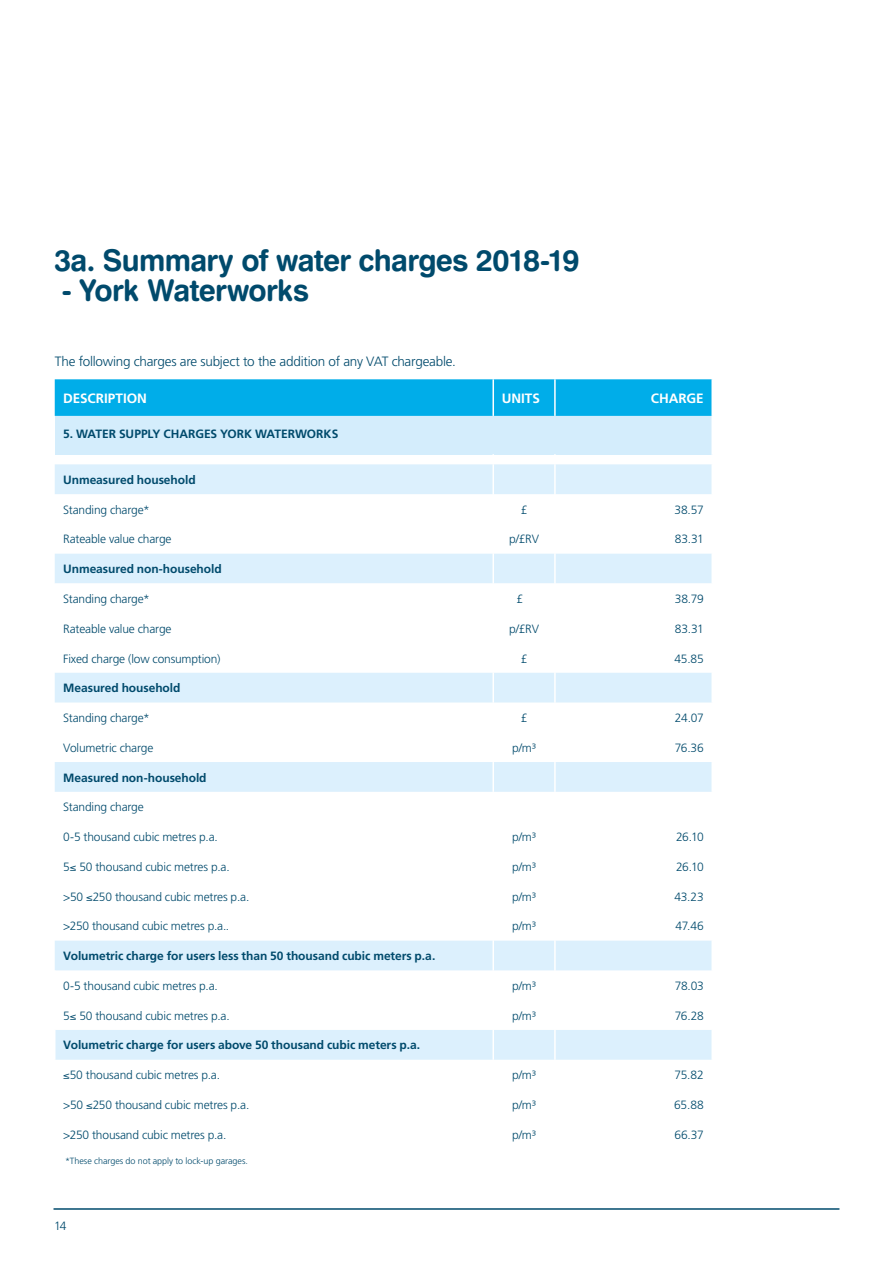
<style>
.page{position:relative;width:893px;height:1263px;background:#fff}
.page>*{position:absolute;margin:0;border:0;box-sizing:border-box;transform-origin:0 0}
.t1{font:30px "Swiss 721 BT Bold Rounded";letter-spacing:-.025em;color:#004a6c}
.t2{font:300 13.5px "Frutiger";letter-spacing:-.02em;color:#004a6c}
.t3{font:700 13.5px "Frutiger";color:#fff}
.t4{font:300 12px "Frutiger";letter-spacing:-.015em;color:#004a6c}
.t5{font:700 12px "Frutiger";letter-spacing:-.005em;color:#004a6c}
.t6{font:300 9px "Frutiger";color:#004a6c}
</style>
<div class="page">
<hr style="left:54px;top:1208px;width:785px;height:2px;background:#004a6c">
<div style="left:55px;top:379px;width:656px;height:37px;background:#00ade9"></div>
<div style="left:55px;top:416px;width:657px;height:38px;background:#d4edfc"></div>
<svg style="left:55px;top:464px;width:656px;height:596px"></svg>
<svg style="left:55px;top:583px;width:656px;height:30px"></svg>
<hr style="left:554px;top:379px;width:2px;height:37px;background:#fff">
<hr style="left:711px;top:416px;width:2px;height:38px;background:#fff">
<hr style="left:554px;top:464px;width:2px;height:30px;background:#fff">
<hr style="left:492px;top:494px;width:2px;height:30px;background:#fff">
<hr style="left:554px;top:494px;width:2px;height:30px;background:#fff">
<hr style="left:492px;top:524px;width:2px;height:30px;background:#fff">
<hr style="left:554px;top:524px;width:2px;height:30px;background:#fff">
<hr style="left:554px;top:554px;width:2px;height:29px;background:#fff">
<hr style="left:554px;top:583px;width:2px;height:30px;background:#fff">
<hr style="left:492px;top:613px;width:2px;height:30px;background:#fff">
<hr style="left:554px;top:613px;width:2px;height:30px;background:#fff">
<hr style="left:492px;top:643px;width:2px;height:30px;background:#fff">
<hr style="left:554px;top:643px;width:2px;height:30px;background:#fff">
<hr style="left:554px;top:673px;width:2px;height:29px;background:#fff">
<hr style="left:492px;top:702px;width:2px;height:30px;background:#fff">
<hr style="left:554px;top:702px;width:2px;height:30px;background:#fff">
<hr style="left:492px;top:732px;width:2px;height:30px;background:#fff">
<hr style="left:554px;top:732px;width:2px;height:30px;background:#fff">
<hr style="left:554px;top:762px;width:2px;height:30px;background:#fff">
<hr style="left:492px;top:792px;width:2px;height:29px;background:#fff">
<hr style="left:554px;top:792px;width:2px;height:29px;background:#fff">
<hr style="left:492px;top:821px;width:2px;height:30px;background:#fff">
<hr style="left:554px;top:821px;width:2px;height:30px;background:#fff">
<hr style="left:492px;top:851px;width:2px;height:30px;background:#fff">
<hr style="left:554px;top:851px;width:2px;height:30px;background:#fff">
<hr style="left:492px;top:881px;width:2px;height:30px;background:#fff">
<hr style="left:554px;top:881px;width:2px;height:30px;background:#fff">
<hr style="left:492px;top:911px;width:2px;height:30px;background:#fff">
<hr style="left:554px;top:911px;width:2px;height:30px;background:#fff">
<hr style="left:554px;top:941px;width:2px;height:29px;background:#fff">
<hr style="left:554px;top:970px;width:2px;height:30px;background:#fff">
<hr style="left:554px;top:1000px;width:2px;height:30px;background:#fff">
<hr style="left:554px;top:1030px;width:2px;height:30px;background:#fff">
<hr style="left:492px;top:379px;width:2px;height:37px;background:#fff">
<hr style="left:492px;top:464px;width:2px;height:30px;background:#fff">
<hr style="left:492px;top:554px;width:2px;height:29px;background:#fff">
<hr style="left:492px;top:583px;width:2px;height:30px;background:#fff">
<hr style="left:492px;top:673px;width:2px;height:29px;background:#fff">
<hr style="left:492px;top:762px;width:2px;height:30px;background:#fff">
<hr style="left:492px;top:941px;width:2px;height:29px;background:#fff">
<hr style="left:54px;top:970px;width:2px;height:30px;background:#fff">
<hr style="left:492px;top:970px;width:2px;height:30px;background:#fff">
<hr style="left:54px;top:1000px;width:2px;height:30px;background:#fff">
<hr style="left:492px;top:1000px;width:2px;height:30px;background:#fff">
<hr style="left:54px;top:1030px;width:2px;height:30px;background:#fff">
<hr style="left:492px;top:1030px;width:2px;height:30px;background:#fff">
<h1 class="t1" style="left:54px;top:241px;width:527px">3a. Summary of water charges 2018-19</h1>
<h1 class="t1" style="left:62px;top:271px;width:249px">- York Waterworks</h1>
<p class="t2" style="left:55px;top:354px;width:403px">The following charges are subject to the addition of any VAT chargeable.</p>
<p class="t3" style="left:63px;top:390px;width:85px">DESCRIPTION</p>
<p class="t3" style="left:502px;top:390px;width:40px">UNITS</p>
<p class="t3" style="left:651px;top:390px;width:54px">CHARGE</p>
<p class="t5" style="left:63px;top:427px;width:277px">5. WATER SUPPLY CHARGES YORK WATERWORKS</p>
<p class="t5" style="left:63px;top:473px;width:134px">Unmeasured household</p>
<p class="t4" style="left:63px;top:503px;width:88px">Standing charge*</p>
<p class="t4" style="left:521px;top:503px;width:8px">£</p>
<p class="t4" style="left:674px;top:503px;width:31px">38.57</p>
<p class="t4" style="left:63px;top:532px;width:110px">Rateable value charge</p>
<p class="t4" style="left:509px;top:532px;width:31px">p/£RV</p>
<p class="t4" style="left:675px;top:532px;width:30px">83.31</p>
<p class="t5" style="left:63px;top:562px;width:160px">Unmeasured non-household</p>
<p class="t4" style="left:63px;top:592px;width:88px">Standing charge*</p>
<p class="t4" style="left:516px;top:592px;width:8px">£</p>
<p class="t4" style="left:675px;top:592px;width:31px">38.79</p>
<p class="t4" style="left:63px;top:622px;width:110px">Rateable value charge</p>
<p class="t4" style="left:509px;top:622px;width:31px">p/£RV</p>
<p class="t4" style="left:675px;top:622px;width:30px">83.31</p>
<p class="t4" style="left:63px;top:652px;width:159px">Fixed charge (low consumption)</p>
<p class="t4" style="left:521px;top:652px;width:8px">£</p>
<p class="t4" style="left:674px;top:652px;width:31px">45.85</p>
<p class="t5" style="left:63px;top:681px;width:119px">Measured household</p>
<p class="t4" style="left:63px;top:711px;width:88px">Standing charge*</p>
<p class="t4" style="left:521px;top:711px;width:8px">£</p>
<p class="t4" style="left:675px;top:711px;width:30px">24.07</p>
<p class="t4" style="left:63px;top:741px;width:92px">Volumetric charge</p>
<p class="t4" style="left:512px;top:741px;width:26px">p/m³</p>
<p class="t4" style="left:675px;top:741px;width:31px">76.36</p>
<p class="t5" style="left:63px;top:770px;width:145px">Measured non-household</p>
<p class="t4" style="left:63px;top:800px;width:82px">Standing charge</p>
<p class="t4" style="left:63px;top:830px;width:156px">0-5 thousand cubic metres p.a.</p>
<p class="t4" style="left:512px;top:830px;width:26px">p/m³</p>
<p class="t4" style="left:676px;top:830px;width:29px">26.10</p>
<p class="t4" style="left:63px;top:860px;width:168px">5≤ 50 thousand cubic metres p.a.</p>
<p class="t4" style="left:512px;top:860px;width:26px">p/m³</p>
<p class="t4" style="left:676px;top:860px;width:29px">26.10</p>
<p class="t4" style="left:63px;top:890px;width:188px">&gt;50 ≤250 thousand cubic metres p.a.</p>
<p class="t4" style="left:512px;top:890px;width:26px">p/m³</p>
<p class="t4" style="left:674px;top:890px;width:31px">43.23</p>
<p class="t4" style="left:63px;top:919px;width:167px">&gt;250 thousand cubic metres p.a..</p>
<p class="t4" style="left:512px;top:919px;width:26px">p/m³</p>
<p class="t4" style="left:676px;top:919px;width:30px">47.46</p>
<p class="t5" style="left:63px;top:949px;width:374px">Volumetric charge for users less than 50 thousand cubic meters p.a.</p>
<p class="t4" style="left:63px;top:979px;width:156px">0-5 thousand cubic metres p.a.</p>
<p class="t4" style="left:512px;top:979px;width:26px">p/m³</p>
<p class="t4" style="left:675px;top:979px;width:31px">78.03</p>
<p class="t4" style="left:63px;top:1009px;width:168px">5≤ 50 thousand cubic metres p.a.</p>
<p class="t4" style="left:512px;top:1009px;width:26px">p/m³</p>
<p class="t4" style="left:675px;top:1009px;width:31px">76.28</p>
<p class="t5" style="left:63px;top:1038px;width:358px">Volumetric charge for users above 50 thousand cubic meters p.a.</p>
<p class="t4" style="left:63px;top:1068px;width:158px">≤50 thousand cubic metres p.a.</p>
<p class="t4" style="left:512px;top:1068px;width:26px">p/m³</p>
<p class="t4" style="left:674px;top:1068px;width:31px">75.82</p>
<p class="t4" style="left:63px;top:1098px;width:188px">&gt;50 ≤250 thousand cubic metres p.a.</p>
<p class="t4" style="left:512px;top:1098px;width:26px">p/m³</p>
<p class="t4" style="left:674px;top:1098px;width:31px">65.88</p>
<p class="t4" style="left:63px;top:1128px;width:165px">&gt;250 thousand cubic metres p.a.</p>
<p class="t4" style="left:512px;top:1128px;width:26px">p/m³</p>
<p class="t4" style="left:674px;top:1128px;width:31px">66.37</p>
<p class="t6" style="left:65px;top:1155px;width:184px">*These charges do not apply to lock-up garages.</p>
<p class="t4" style="left:54px;top:1219px;width:14px">14</p>
</div>
